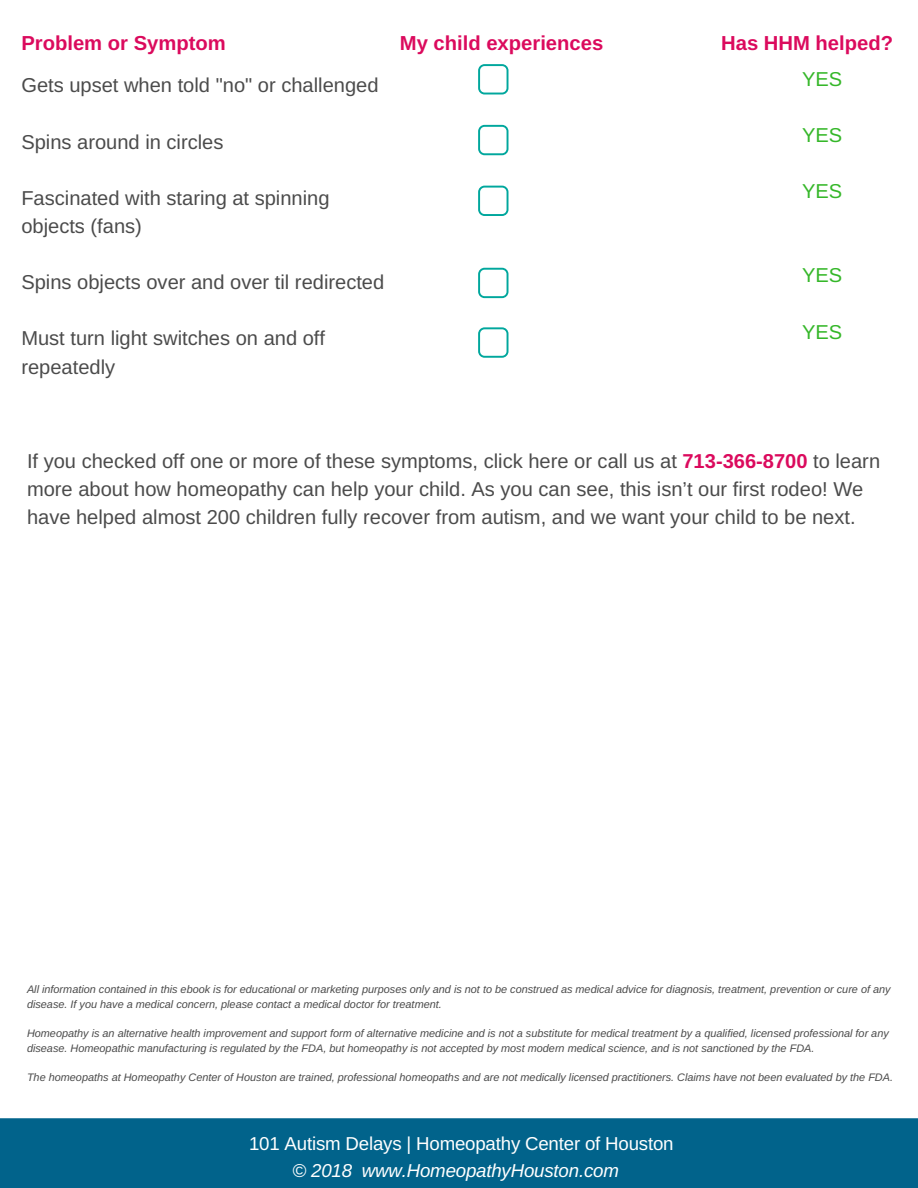
<style>
.page{position:relative;width:918px;height:1188px;background:#fff}
.page>*{position:absolute;margin:0;border:0;box-sizing:border-box;transform-origin:0 0}
.t1{font:700 20.25px "Arimo";color:#db0a5d}
.t2{font:20.1px/28.2px "Arimo";color:#4b4b4b}
.t3{font:20.1px "Arimo";color:#35b729}
.t4{font:18.75px "Arimo";letter-spacing:-.01em;color:#fff}
.t5{font:italic 18.75px "Arimo";letter-spacing:-.01em;color:#fff}
.t6{font:italic 10.95px/14.7px "Arimo";color:#4b4b4b}
.s1{font-weight:700;color:#db0a5d}
</style>
<div class="page">
<div style="left:0;top:1118px;width:918px;height:70px;background:#01638b"></div>
<svg style="left:478px;top:64px;width:30px;height:30px"></svg>
<svg style="left:478px;top:125px;width:30px;height:30px"></svg>
<svg style="left:478px;top:186px;width:30px;height:30px"></svg>
<svg style="left:478px;top:268px;width:30px;height:30px"></svg>
<svg style="left:478px;top:327px;width:30px;height:31px"></svg>
<h1 class="t1" style="left:21px;top:31px;width:206px">Problem or Symptom</h1>
<h1 class="t1" style="left:400px;top:31px;width:205px">My child experiences</h1>
<h1 class="t1" style="left:721px;top:31px;width:173px">Has HHM helped?</h1>
<h2 class="t2" style="left:21px;top:71px;width:359px">Gets upset when told "no" or challenged</h2>
<h2 class="t2" style="left:21px;top:127px;width:204px">Spins around in circles</h2>
<h2 class="t2" style="left:21px;top:184px;width:310px">Fascinated with staring at spinning objects (fans)</h2>
<h2 class="t2" style="left:21px;top:268px;width:364px">Spins objects over and over til redirected</h2>
<h2 class="t2" style="left:21px;top:324px;width:305px">Must turn light switches on and off repeatedly</h2>
<h2 class="t3" style="left:802px;top:67px;width:42px">YES</h2>
<h2 class="t3" style="left:802px;top:124px;width:42px">YES</h2>
<h2 class="t3" style="left:802px;top:180px;width:42px">YES</h2>
<h2 class="t3" style="left:802px;top:264px;width:42px">YES</h2>
<h2 class="t3" style="left:802px;top:320px;width:42px">YES</h2>
<p class="t2" style="left:27px;top:447px;width:855px">If you checked off one or more of these symptoms, click here or call us at <span class="s1">713-366-8700</span> to learn more about how homeopathy can help your child. As you can see, this isn’t our first rodeo! We have helped almost 200 children fully recover from autism, and we want your child to be next.</p>
<p class="t6" style="left:27px;top:982px;width:865px">All information contained in this ebook is for educational or marketing purposes only and is not to be construed as medical advice for diagnosis, treatment, prevention or cure of any disease. If you have a medical concern, please contact a medical doctor for treatment.</p>
<p class="t6" style="left:27px;top:1026px;width:863px">Homeopathy is an alternative health improvement and support form of alternative medicine and is not a substitute for medical treatment by a qualified, licensed professional for any disease. Homeopathic manufacturing is regulated by the FDA, but homeopathy is not accepted by most modern medical science, and is not sanctioned by the FDA.</p>
<p class="t6" style="left:27px;top:1070px;width:868px">The homeopaths at Homeopathy Center of Houston are trained, professional homeopaths and are not medically licensed practitioners. Claims have not been evaluated by the FDA.</p>
<h3 class="t4" style="left:249px;top:1133px;width:426px">101 Autism Delays | Homeopathy Center of Houston</h3>
<h3 class="t5" style="left:293px;top:1160px;width:328px">© 2018 www.HomeopathyHouston.com</h3>
</div>
